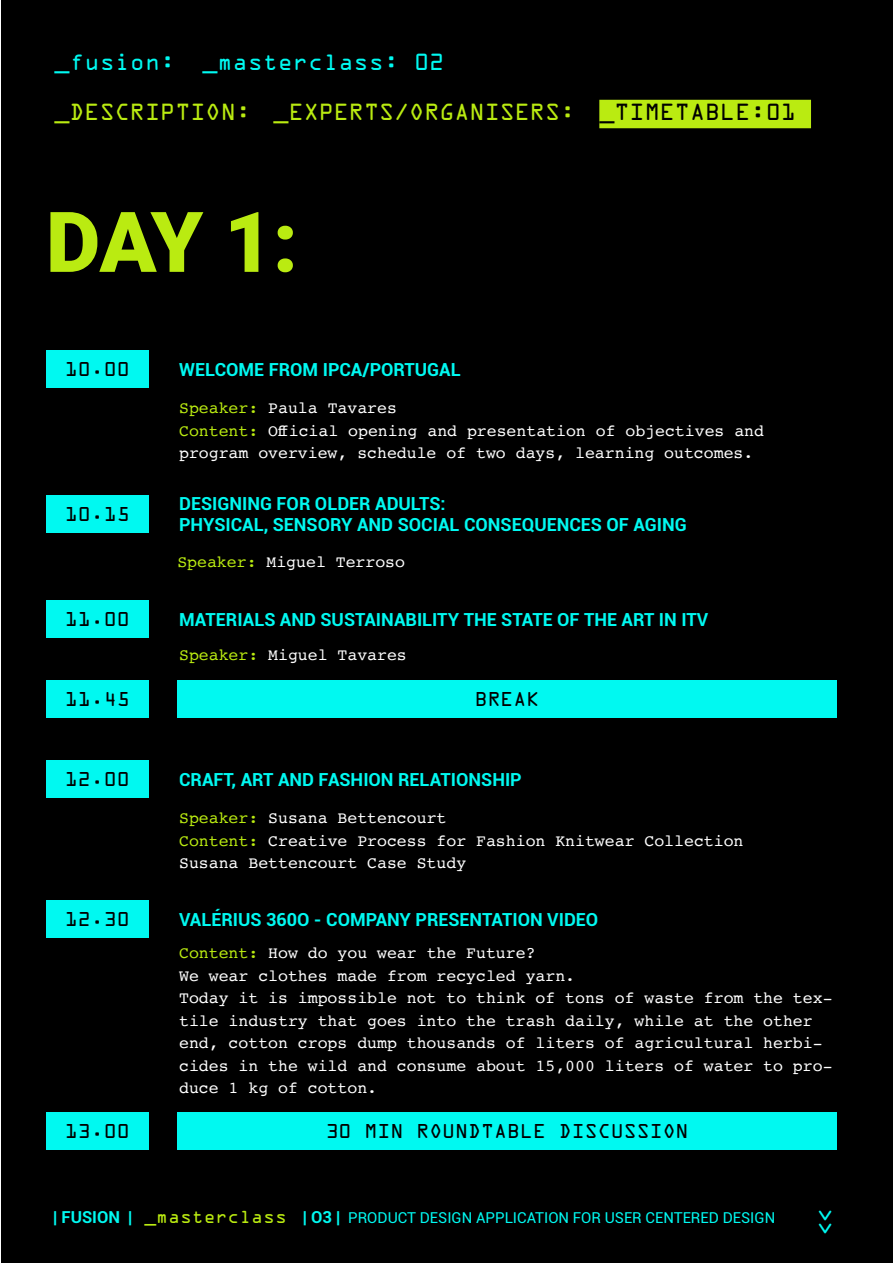
<style>
.page{position:relative;width:893px;height:1263px;background:#fff}
.page>*{position:absolute;margin:0;border:0;box-sizing:border-box;transform-origin:0 0}
.t1{font:900 84px "Roboto";color:#baeb11}
.t2{font:21px "OCRA Std";color:#baeb11}
.t3{font:21px "OCRA Std";color:#00f9f1}
.t4{font:700 18px/21.6px "Roboto";color:#00f9f1}
.t5{font:18px "OCRA Std";color:#000}
.t6{font:18px "OCRA Std";color:#00f9f1}
.t7{font:16.5px/22.5px "Courier";color:#fff}
.t8{font:15px "Roboto";color:#00f9f1}
.s1{color:#000}
.s2{color:#baeb11}
.s3{font-weight:700;font-size:16.5px}
.s4{font-family:"OCRA Std";font-size:16.5px;color:#baeb11}
</style>
<div class="page">
<div style="left:1px;top:0;width:892px;height:1263px;background:#000"></div>
<div style="left:46px;top:350px;width:103px;height:37px;background:#00f9f1"></div>
<div style="left:46px;top:760px;width:103px;height:37px;background:#00f9f1"></div>
<div style="left:46px;top:900px;width:103px;height:37px;background:#00f9f1"></div>
<div style="left:46px;top:1112px;width:103px;height:38px;background:#00f9f1"></div>
<div style="left:46px;top:495px;width:103px;height:37px;background:#00f9f1"></div>
<div style="left:46px;top:600px;width:103px;height:37px;background:#00f9f1"></div>
<div style="left:46px;top:680px;width:103px;height:37px;background:#00f9f1"></div>
<div style="left:177px;top:680px;width:660px;height:37px;background:#00f9f1"></div>
<div style="left:177px;top:1112px;width:660px;height:38px;background:#00f9f1"></div>
<div style="left:599px;top:100px;width:212px;height:28px;background:#baeb11"></div>
<p class="t3" style="left:54px;top:53px;width:122px">_fusion:</p>
<p class="t3" style="left:202px;top:53px;width:243px">_masterclass: 02</p>
<p class="t2" style="left:54px;top:103px;width:743px">_DESCRIPTION: _EXPERTS/ORGANISERS: <span class="s1">_TIMETABLE:01</span></p>
<h1 class="t1" style="left:46px;top:183px;width:254px">DAY 1:</h1>
<p class="t5" style="left:65px;top:361px;width:66px">10.00</p>
<p class="t5" style="left:65px;top:506px;width:66px">10.15</p>
<p class="t5" style="left:65px;top:611px;width:66px">11.00</p>
<p class="t4" style="left:179px;top:358px;width:283px">WELCOME FROM IPCA/PORTUGAL</p>
<p class="t7" style="left:179px;top:396px;width:586px"><span class="s2">Speaker:</span> Paula Tavares<br><span class="s2">Content:</span> Official opening and presentation of objectives and program overview, schedule of two days, learning outcomes.</p>
<p class="t4" style="left:179px;top:492px;width:509px">DESIGNING FOR OLDER ADULTS:<br>PHYSICAL, SENSORY AND SOCIAL CONSEQUENCES OF AGING</p>
<p class="t7" style="left:177px;top:550px;width:229px"><span class="s2">Speaker:</span> Miguel Terroso</p>
<p class="t4" style="left:179px;top:608px;width:531px">MATERIALS AND SUSTAINABILITY THE STATE OF THE ART IN ITV</p>
<p class="t7" style="left:179px;top:643px;width:229px"><span class="s2">Speaker:</span> Miguel Tavares</p>
<p class="t5" style="left:65px;top:691px;width:66px">11.45</p>
<p class="t5" style="left:475px;top:691px;width:66px">BREAK</p>
<p class="t5" style="left:65px;top:771px;width:66px">12.00</p>
<p class="t4" style="left:179px;top:768px;width:344px">CRAFT, ART AND FASHION RELATIONSHIP</p>
<p class="t7" style="left:179px;top:806px;width:566px"><span class="s2">Speaker:</span> Susana Bettencourt<br><span class="s2">Content:</span> Creative Process for Fashion Knitwear Collection<br>Susana Bettencourt Case Study</p>
<p class="t5" style="left:65px;top:911px;width:66px">12.30</p>
<p class="t4" style="left:179px;top:908px;width:421px">VALÉRIUS 360O - COMPANY PRESENTATION VIDEO</p>
<p class="t7" style="left:179px;top:941px;width:655px"><span class="s2">Content:</span> How do you wear the Future?<br>We wear clothes made from recycled yarn.<br>Today it is impossible not to think of tons of waste from the tex&shy;tile industry that goes into the trash daily, while at the other end, cotton crops dump thousands of liters of agricultural herbi&shy;cides in the wild and consume about 15,000 liters of water to pro&shy;duce 1 kg of cotton.</p>
<p class="t5" style="left:65px;top:1123px;width:66px">13.00</p>
<p class="t5" style="left:326px;top:1123px;width:364px">30 MIN ROUNDTABLE DISCUSSION</p>
<p class="t8" style="left:53px;top:1207px;width:723px"><span class="s3">| FUSION |</span> <span class="s4">_masterclass</span> <span class="s3">| O3 |</span> PRODUCT DESIGN APPLICATION FOR USER CENTERED DESIGN</p>
<p class="t6" style="left:832px;top:1209px;width:27px;rotate:90deg">&gt;&gt;</p>
</div>
